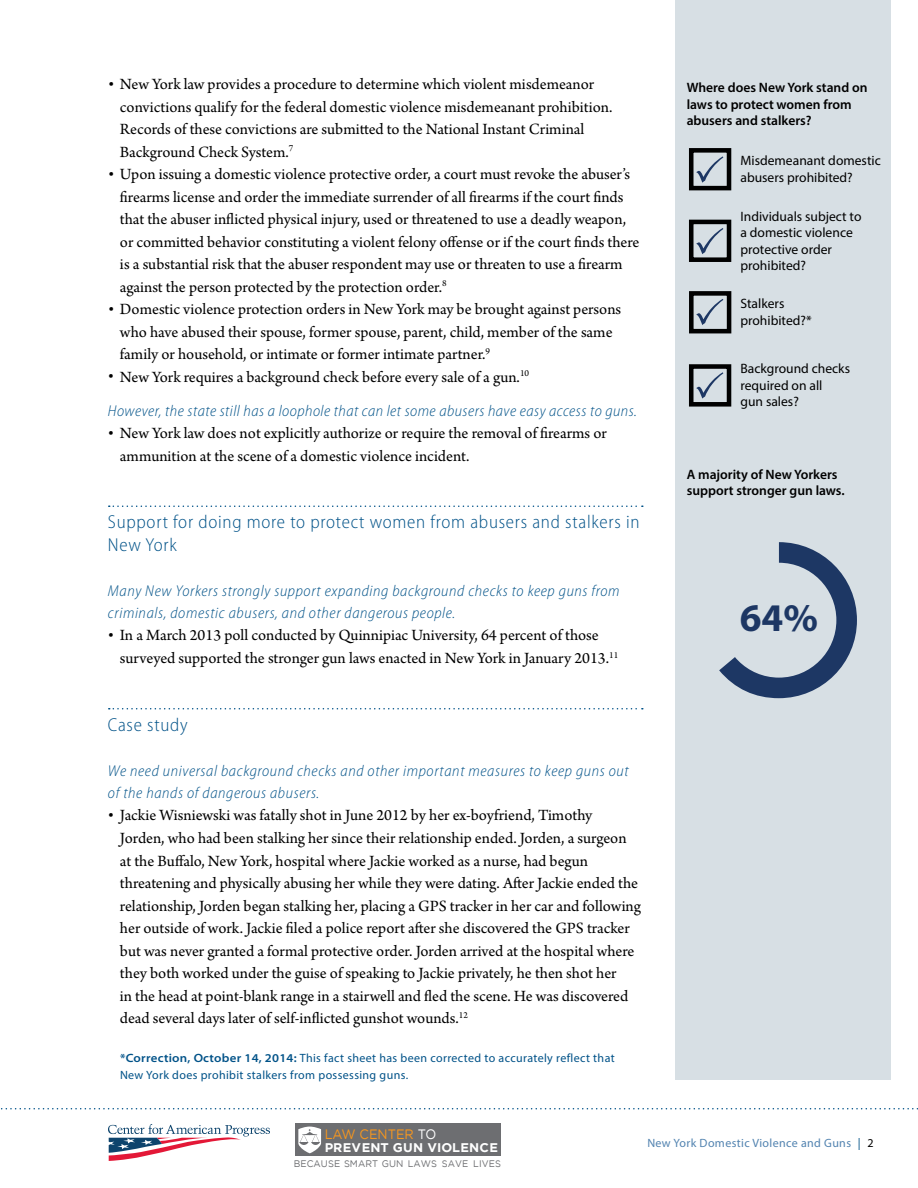
<style>
.page{position:relative;width:918px;height:1188px;background:#fff}
.page>*{position:absolute;margin:0;border:0;box-sizing:border-box;transform-origin:0 0}
.t1{font:700 39.3px "Myriad Pro";color:#1d3764}
.t2{font:300 semi-condensed 18.75px/22.5px "Myriad Pro";letter-spacing:.04em;color:#005288}
.t3{font:16.5px/22.5px "Arno Pro";color:#000}
.t4{font:italic 300 semi-condensed 15.75px/22.5px "Myriad Pro";letter-spacing:.04em;color:#005288}
.t5{font:13.65px/16.4px "Myriad Pro";color:#000}
.t6{font:600 13.65px/16.4px "Myriad Pro";color:#000}
.t7{font:13.65px "Gotham";color:#f8971d;scale:.94 1}
.t8{font:700 12.6px "Gotham";letter-spacing:.01em;color:#fff}
.t9{font:12px/16.5px "Myriad Pro";letter-spacing:.03em;color:#005288}
.t10{font:12px "Myriad Pro";letter-spacing:.03em;color:#5283b0}
.t11{font:9.45px "Gotham";letter-spacing:.01em;color:#6d6e71}
.s1{font-weight:600;font-stretch:semi-expanded}
.s2{color:#fff}
.s3{color:#005288}
.s4{color:#000}
</style>
<div class="page">
<svg style="left:1px;top:1108px;width:917px;height:1px"></svg>
<div style="left:675px;top:0;width:216px;height:1080px;background:#d7dfe4"></div>
<svg style="left:108px;top:1124px;width:162px;height:37px"></svg>
<svg style="left:109px;top:506px;width:534px;height:1px"></svg>
<svg style="left:109px;top:708px;width:534px;height:2px"></svg>
<svg style="left:719px;top:542px;width:138px;height:156px"></svg>
<div style="left:722px;top:563px;width:114px;height:115px;background:#d7dfe4;border-radius:50%"></div>
<div style="left:689px;top:148px;width:42px;height:42px;border:5px solid #000"></div>
<div style="left:689px;top:291px;width:42px;height:42px;border:5px solid #000"></div>
<div style="left:689px;top:364px;width:42px;height:43px;border:5px solid #000"></div>
<div style="left:689px;top:220px;width:42px;height:42px;border:5px solid #000"></div>
<svg style="left:696px;top:228px;width:27px;height:26px"></svg>
<svg style="left:696px;top:299px;width:27px;height:26px"></svg>
<svg style="left:696px;top:156px;width:27px;height:27px"></svg>
<svg style="left:696px;top:372px;width:27px;height:27px"></svg>
<div style="left:295px;top:1123px;width:205px;height:33px;background:#6d6e71"></div>
<svg style="left:298px;top:1127px;width:23px;height:26px"></svg>
<p class="t3" style="left:120px;top:74px;width:494px;text-indent:-12px">• New York law provides a procedure to determine which violent misdemeanor convictions qualify for the federal domestic violence misdemeanant prohibition.<br>Records of these convictions are submitted to the National Instant Criminal Background Check System.<sup>7</sup></p>
<p class="t3" style="left:120px;top:164px;width:521px;text-indent:-12px">• Upon issuing a domestic violence protective order, a court must revoke the abuser’s firearms license and order the immediate surrender of all firearms if the court finds that the abuser inflicted physical injury, used or threatened to use a deadly weapon, or committed behavior constituting a violent felony offense or if the court finds there is a substantial risk that the abuser respondent may use or threaten to use a firearm against the person protected by the protection order.<sup>8</sup></p>
<p class="t3" style="left:120px;top:299px;width:503px;text-indent:-12px">• Domestic violence protection orders in New York may be brought against persons who have abused their spouse, former spouse, parent, child, member of the same family or household, or intimate or former intimate partner.<sup>9</sup></p>
<p class="t3" style="left:108px;top:366px;width:423px">• New York requires a background check before every sale of a gun.<sup>10</sup></p>
<p class="t4" style="left:108px;top:399px;width:530px">However, the state still has a loophole that can let some abusers have easy access to guns.</p>
<p class="t3" style="left:120px;top:423px;width:488px;text-indent:-12px">• New York law does not explicitly authorize or require the removal of firearms or ammunition at the scene of a domestic violence incident.</p>
<p class="t2" style="left:108px;top:511px;width:533px">Support for doing more to protect women from abusers and stalkers in<br>New York</p>
<p class="t4" style="left:108px;top:579px;width:513px">Many New Yorkers strongly support expanding background checks to keep guns from criminals, domestic abusers, and other dangerous people.</p>
<p class="t3" style="left:120px;top:625px;width:500px;text-indent:-12px">• In a March 2013 poll conducted by Quinnipiac University, 64 percent of those surveyed supported the stronger gun laws enacted in New York in January 2013.<sup>11</sup></p>
<p class="t2" style="left:108px;top:713px;width:81px">Case study</p>
<p class="t4" style="left:108px;top:759px;width:522px">We need universal background checks and other important measures to keep guns out of the hands of dangerous abusers.</p>
<p class="t3" style="left:120px;top:805px;width:522px;text-indent:-12px">• Jackie Wisniewski was fatally shot in June 2012 by her ex-boyfriend, Timothy Jorden, who had been stalking her since their relationship ended. Jorden, a surgeon at the Buffalo, New York, hospital where Jackie worked as a nurse, had begun threatening and physically abusing her while they were dating. After Jackie ended the relationship, Jorden began stalking her, placing a GPS tracker in her car and following her outside of work. Jackie filed a police report after she discovered the GPS tracker but was never granted a formal protective order. Jorden arrived at the hospital where they both worked under the guise of speaking to Jackie privately, he then shot her<br>in the head at point-blank range in a stairwell and fled the scene. He was discovered dead several days later of self-inflicted gunshot wounds.<sup>12</sup></p>
<p class="t9" style="left:120px;top:1050px;width:496px"><span class="s1">*Correction, October 14, 2014:</span> This fact sheet has been corrected to accurately reflect that<br>New York does prohibit stalkers from possessing guns.</p>
<p class="t6" style="left:687px;top:79px;width:182px">Where does New York stand on laws to protect women from abusers and stalkers?</p>
<p class="t5" style="left:740px;top:152px;width:142px">Misdemeanant domestic abusers prohibited?</p>
<p class="t5" style="left:740px;top:208px;width:123px">Individuals subject to a domestic violence protective order prohibited?</p>
<p class="t5" style="left:740px;top:295px;width:73px">Stalkers prohibited?*</p>
<p class="t5" style="left:740px;top:360px;width:111px">Background checks required on all<br>gun sales?</p>
<p class="t6" style="left:687px;top:466px;width:160px">A majority of New Yorkers support stronger gun laws.</p>
<h1 class="t1" style="left:740px;top:592px;width:80px">64%</h1>
<p class="t7" style="left:325px;top:1126px;width:120px">LAW CENTER <span class="s2">TO</span></p>
<p class="t8" style="left:325px;top:1140px;width:175px">PREVENT GUN VIOLENCE</p>
<p class="t11" style="left:294px;top:1158px;width:209px">BECAUSE SMART GUN LAWS SAVE LIVES</p>
<p class="t10" style="left:647px;top:1135px;width:228px">New York Domestic Violence and Guns <span class="s3">|</span> <span class="s4">2</span></p>
</div>
